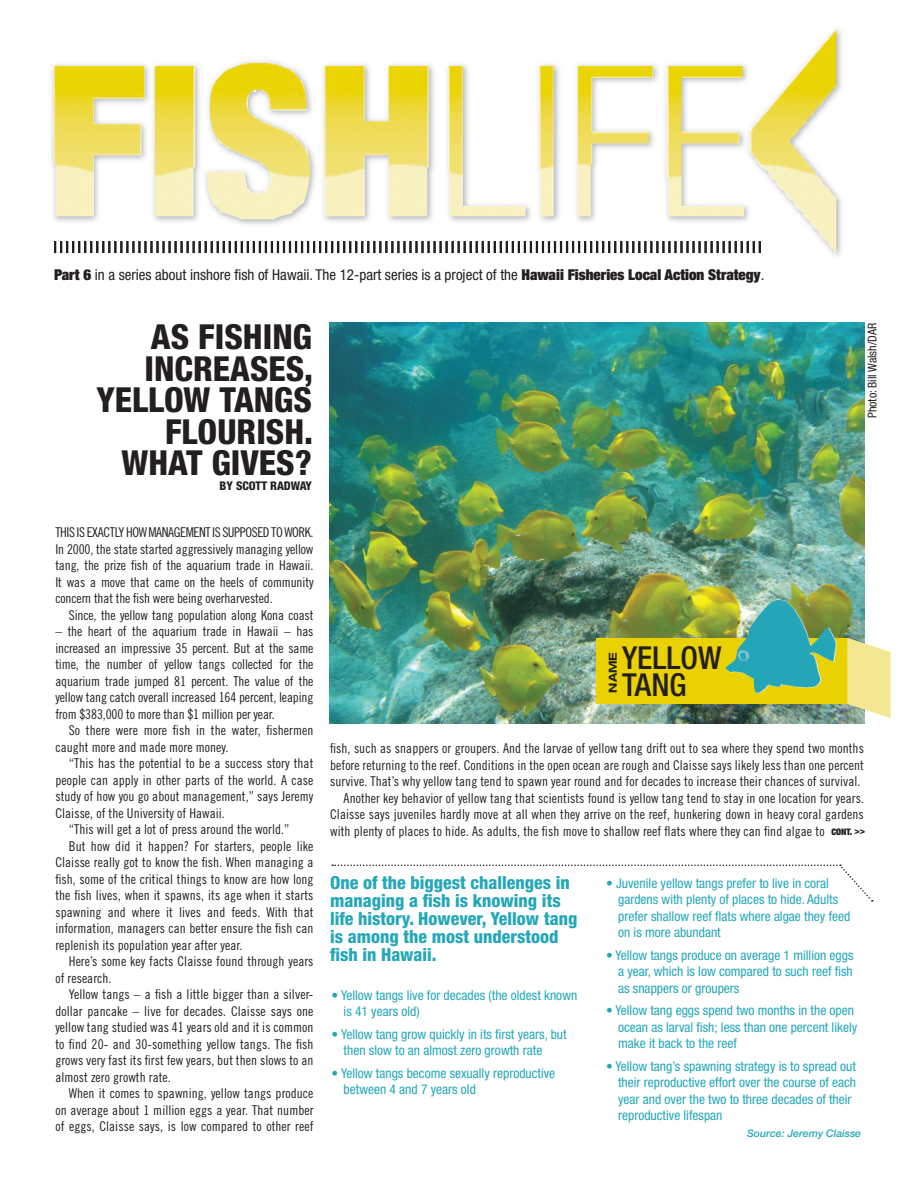
<style>
.page{position:relative;width:918px;height:1188px;background:#fff}
.page>*{position:absolute;margin:0;border:0;box-sizing:border-box;transform-origin:0 0}
.t1{font:800 condensed 34.5px/31.5px "Helvetica Neue";color:#231f20;text-align:right}
.t2{font:500 condensed 31.65px/26.8px "Helvetica Neue";color:#231f20}
.t3{font:800 condensed 18px/18px "Helvetica Neue";color:#24a7b8}
.t4{font:condensed 15px "Helvetica Neue";color:#231f20}
.t5{font:13.5px/16.5px "Trade Gothic Cond Eighteen";letter-spacing:.005em;color:#231f20;text-align:justify}
.t6{font:condensed 13.5px/16.5px "Helvetica Neue";color:#24a7b8}
.t7{font:condensed 12px "Helvetica Neue";color:#231f20}
.t8{font:800 condensed 12px "Helvetica Neue";color:#231f20}
.t9{font:700 expanded 11.1px "Helvetica Neue";color:#231f20}
.t10{font:italic 500 10.5px "Helvetica Neue";color:#24a7b8}
.s1{font-weight:900;font-stretch:expanded}
.s2{font-family:"Helvetica Neue";font-weight:900;font-stretch:expanded;font-size:9px}
</style>
<div class="page">
<img style="left:330px;top:323px;width:534px;height:400px">
<svg style="left:332px;top:865px;width:541px;height:37px"></svg>
<div style="left:596px;top:638px;width:252px;height:66px;background:#ead202"></div>
<svg style="left:847px;top:638px;width:44px;height:80px"></svg>
<img style="left:725px;top:596px;width:112px;height:98px">
<img style="left:51px;top:29px;width:791px;height:227px">
<img style="left:283px;top:241px;width:478px;height:12px">
<p class="t4" style="left:54px;top:266px;width:712px"><span class="s1">Part 6</span> in a series about inshore fish of Hawaii. The 12-part series is a project of the <span class="s1">Hawaii Fisheries Local Action Strategy</span>.</p>
<h1 class="t1" style="left:96px;top:320px;width:218px">AS FISHING<br>INCREASES,<br>YELLOW TANGS<br>FLOURISH.<br>WHAT GIVES?</h1>
<p class="t8" style="left:220px;top:478px;width:94px">BY SCOTT RADWAY</p>
<p class="t7" style="left:865px;top:418px;width:97px;rotate:-90deg">Photo: Bill Walsh/DAR</p>
<p class="t5" style="left:55px;top:524px;width:260px">THIS IS EXACTLY HOW MANAGEMENT IS SUPPOSED TO WORK.<br>In 2000, the state started aggressively managing yellow tang, the prize fish of the aquarium trade in Hawaii.<br>It was a move that came on the heels of community concern that the fish were being overharvested.</p>
<p class="t5" style="left:69px;top:606px;width:246px">Since, the yellow tang population along Kona coast</p>
<p class="t5" style="left:55px;top:623px;width:260px">– the heart of the aquarium trade in Hawaii – has increased an impressive 35 percent. But at the same time, the number of yellow tangs collected for the aquarium trade jumped 81 percent. The value of the yellow tang catch overall increased 164 percent, leaping from $383,000 to more than $1 million per year.</p>
<p class="t5" style="left:55px;top:722px;width:260px;text-indent:14px">So there were more fish in the water, fishermen caught more and made more money.</p>
<p class="t5" style="left:69px;top:755px;width:246px">“This has the potential to be a success story that</p>
<p class="t5" style="left:55px;top:771px;width:260px">people can apply in other parts of the world. A case</p>
<p class="t5" style="left:55px;top:788px;width:260px">study of how you go about management,” says Jeremy</p>
<p class="t5" style="left:55px;top:804px;width:171px">Claisse, of the University of Hawaii.</p>
<p class="t5" style="left:69px;top:821px;width:222px">“This will get a lot of press around the world.”</p>
<p class="t5" style="left:69px;top:837px;width:246px">But how did it happen? For starters, people like</p>
<p class="t5" style="left:55px;top:854px;width:260px">Claisse really got to know the fish. When managing a</p>
<p class="t5" style="left:55px;top:870px;width:260px">fish, some of the critical things to know are how long</p>
<p class="t5" style="left:55px;top:887px;width:260px">the fish lives, when it spawns, its age when it starts</p>
<p class="t5" style="left:55px;top:903px;width:260px">spawning and where it lives and feeds. With that</p>
<p class="t5" style="left:55px;top:920px;width:260px">information, managers can better ensure the fish can</p>
<p class="t5" style="left:55px;top:936px;width:189px">replenish its population year after year.</p>
<p class="t5" style="left:69px;top:953px;width:246px">Here’s some key facts Claisse found through years</p>
<p class="t5" style="left:55px;top:969px;width:58px">of research.</p>
<p class="t5" style="left:69px;top:986px;width:246px">Yellow tangs – a fish a little bigger than a silver-</p>
<p class="t5" style="left:55px;top:1002px;width:260px">dollar pancake – live for decades. Claisse says one</p>
<p class="t5" style="left:55px;top:1019px;width:260px">yellow tang studied was 41 years old and it is common</p>
<p class="t5" style="left:55px;top:1035px;width:260px">to find 20- and 30-something yellow tangs. The fish</p>
<p class="t5" style="left:55px;top:1052px;width:260px">grows very fast its first few years, but then slows to an</p>
<p class="t5" style="left:55px;top:1068px;width:117px">almost zero growth rate.</p>
<p class="t5" style="left:69px;top:1085px;width:246px">When it comes to spawning, yellow tangs produce</p>
<p class="t5" style="left:55px;top:1101px;width:260px">on average about 1 million eggs a year. That number</p>
<p class="t5" style="left:55px;top:1118px;width:260px">of eggs, Claisse says, is low compared to other reef</p>
<p class="t9" style="left:606px;top:693px;width:42px;rotate:-90deg">NAME</p>
<h2 class="t2" style="left:622px;top:644px;width:101px">YELLOW<br>TANG</h2>
<p class="t5" style="left:330px;top:740px;width:535px">fish, such as snappers or groupers. And the larvae of yellow tang drift out to sea where they spend two months</p>
<p class="t5" style="left:330px;top:756px;width:535px">before returning to the reef. Conditions in the open ocean are rough and Claisse says likely less than one percent</p>
<p class="t5" style="left:330px;top:773px;width:532px">survive. That’s why yellow tang tend to spawn year round and for decades to increase their chances of survival.</p>
<p class="t5" style="left:344px;top:789px;width:522px">Another key behavior of yellow tang that scientists found is yellow tang tend to stay in one location for years.</p>
<p class="t5" style="left:330px;top:806px;width:535px">Claisse says juveniles hardly move at all when they arrive on the reef, hunkering down in heavy coral gardens</p>
<p class="t5" style="left:330px;top:822px;width:537px">with plenty of places to hide. As adults, the fish move to shallow reef flats where they can find algae to <span class="s2">CONT. &gt;&gt;</span></p>
<h3 class="t3" style="left:330px;top:873px;width:249px">One of the biggest challenges in managing a fish is knowing its life history. However, Yellow tang is among the most understood fish in Hawaii.</h3>
<p class="t6" style="left:344px;top:986px;width:235px;text-indent:-12px">• Yellow tangs live for decades (the oldest known is 41 years old)</p>
<p class="t6" style="left:344px;top:1025px;width:225px;text-indent:-12px">• Yellow tang grow quickly in its first years, but then slow to an almost zero growth rate</p>
<p class="t6" style="left:344px;top:1064px;width:213px;text-indent:-12px">• Yellow tangs become sexually reproductive between 4 and 7 years old</p>
<p class="t6" style="left:618px;top:874px;width:234px;text-indent:-12px">• Juvenile yellow tangs prefer to live in coral gardens with plenty of places to hide. Adults prefer shallow reef flats where algae they feed on is more abundant</p>
<p class="t6" style="left:618px;top:946px;width:237px;text-align:justify;text-indent:-12px">• Yellow tangs produce on average 1 million eggs a year, which is low compared to such reef fish as snappers or groupers</p>
<p class="t6" style="left:618px;top:1002px;width:241px;text-indent:-12px">• Yellow tang eggs spend two months in the open ocean as larval fish; less than one percent likely make it back to the reef</p>
<p class="t6" style="left:618px;top:1057px;width:240px;text-indent:-12px">• Yellow tang’s spawning strategy is to spread out their reproductive effort over the course of each year and over the two to three decades of their reproductive lifespan</p>
<p class="t10" style="left:747px;top:1127px;width:115px">Source: Jeremy Claisse</p>
</div>
